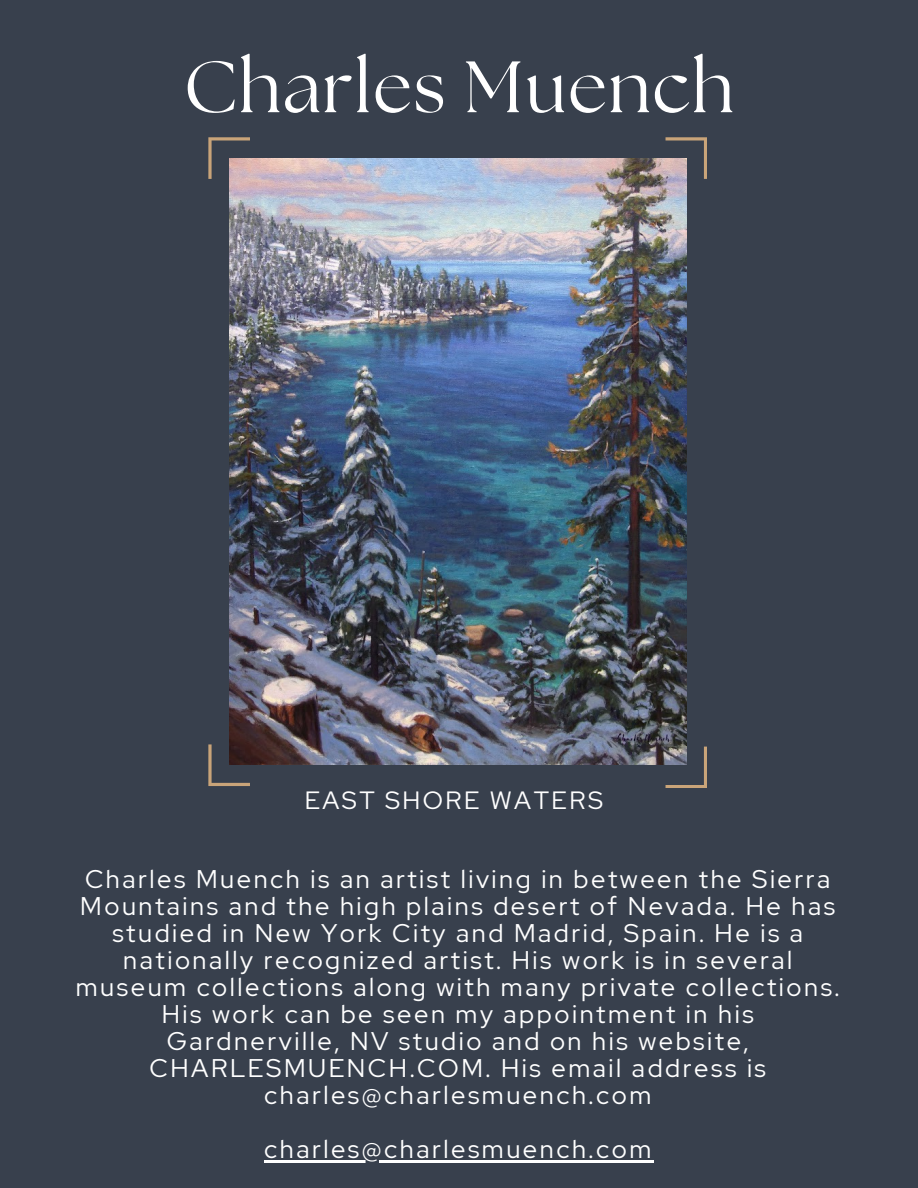
<style>
.page{position:relative;width:918px;height:1188px;background:#38404d}
.page>*{position:absolute;margin:0;border:0;box-sizing:border-box;transform-origin:0 0}
.t1{font:72.6px "The Seasons";letter-spacing:.02em;color:#fff}
.t2{font:25.5px/27px "Red Hat Display";letter-spacing:.1em;color:#fff;text-align:center}
.t3{font:24.9px "Red Hat Display";letter-spacing:.1em;color:#fff}
</style>
<div class="page">
<img style="left:229px;top:158px;width:457px;height:607px">
<svg style="left:208px;top:137px;width:42px;height:42px"></svg>
<svg style="left:666px;top:747px;width:41px;height:41px"></svg>
<svg style="left:208px;top:744px;width:42px;height:42px"></svg>
<svg style="left:666px;top:138px;width:41px;height:41px"></svg>
<hr style="left:264px;top:1160px;width:390px;height:2px;background:#fff">
<p class="t1" style="left:184px;top:54px;width:552px">Charles Muench</p>
<p class="t3" style="left:305px;top:784px;width:300px">EAST SHORE WATERS</p>
<p class="t2" style="left:76px;top:865px;width:765px">Charles Muench is an artist living in between the Sierra Mountains and the high plains desert of Nevada. He has studied in New York City and Madrid, Spain. He is a nationally recognized artist. His work is in several museum collections along with many private collections.<br>His work can be seen my appointment in his Gardnerville, NV studio and on his website, CHARLESMUENCH.COM. His email address is charles@charlesmuench.com</p>
<p class="t2" style="left:264px;top:1135px;width:389px">charles@charlesmuench.com</p>
</div>
